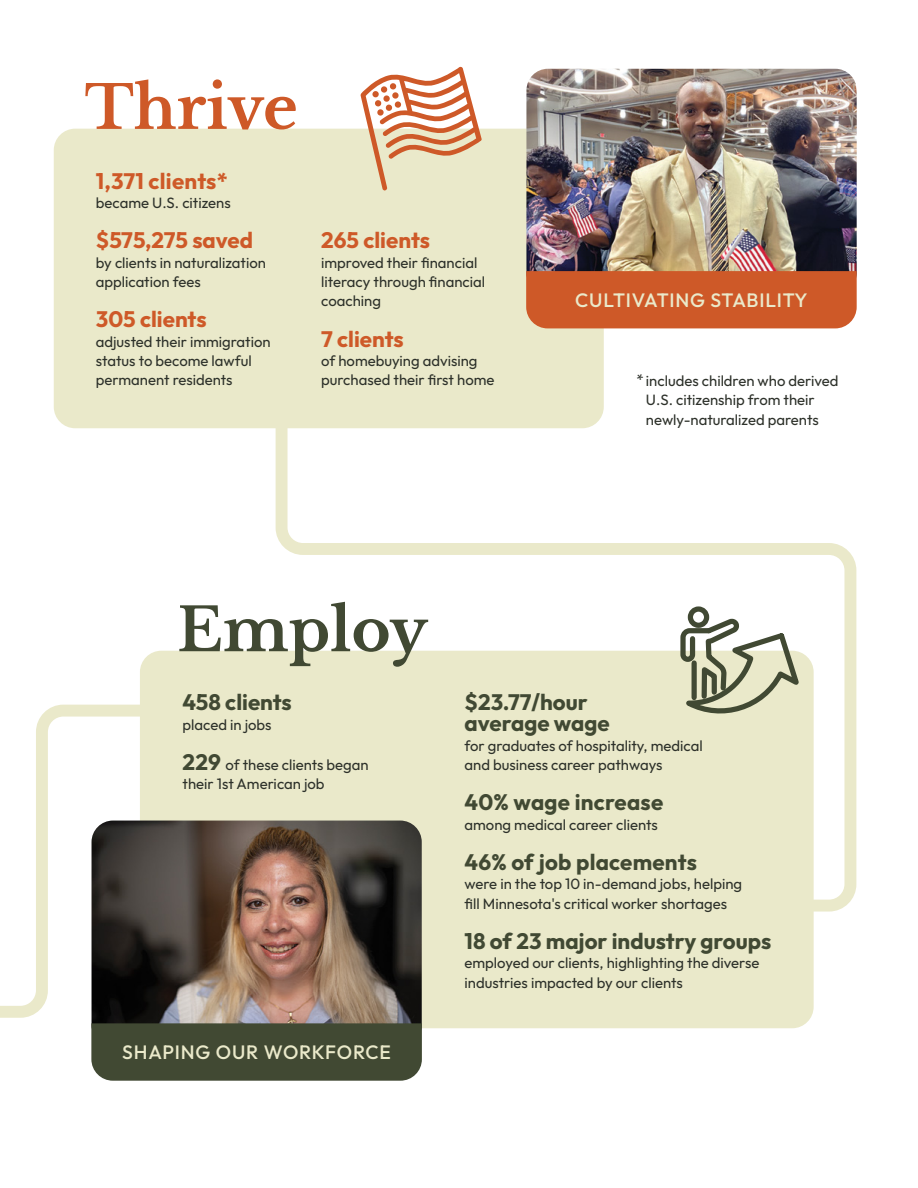
<style>
.page{position:relative;width:918px;height:1188px;background:#fff}
.page>*{position:absolute;margin:0;border:0;box-sizing:border-box;transform-origin:0 0}
.t1{font:700 59.55px "Libre Baskerville";color:#414933}
.t2{font:700 59.55px "Libre Baskerville";color:#ce5928}
.t3{font:700 22.35px/20.9px "Outfit";color:#414933}
.t4{font:700 22.35px "Outfit";color:#ce5928}
.t5{font:500 19.35px "Outfit";letter-spacing:.04em;color:#eae9ca}
.t6{font:14.85px/19.4px "Outfit";color:#2d312a}
.s1{font-weight:700;font-size:22.35px;color:#414933}
</style>
<div class="page">
<svg style="left:270px;top:411px;width:587px;height:501px"></svg>
<svg style="left:0;top:704px;width:140px;height:319px"></svg>
<div style="left:140px;top:651px;width:674px;height:377px;background:#eae9ca;border-radius:21px"></div>
<div style="left:54px;top:129px;width:550px;height:299px;background:#eae9ca;border-radius:21px"></div>
<svg style="left:361px;top:67px;width:121px;height:123px"></svg>
<div style="left:688px;top:606px;width:21px;height:22px;border:5px solid #414933;border-radius:50%"></div>
<svg style="left:667px;top:614px;width:138px;height:100px"></svg>
<img style="left:92px;top:821px;width:330px;height:202px">
<div style="left:91px;top:1023px;width:331px;height:58px;background:#414933"></div>
<img style="left:526px;top:69px;width:331px;height:202px">
<div style="left:526px;top:271px;width:331px;height:57px;background:#ce5928"></div>
<h1 class="t2" style="left:85px;top:71px;width:215px">Thrive</h1>
<h2 class="t4" style="left:96px;top:166px;width:133px">1,371 clients*</h2>
<p class="t6" style="left:96px;top:194px;width:136px">became U.S. citizens</p>
<h2 class="t4" style="left:96px;top:226px;width:159px">$575,275 saved</h2>
<p class="t6" style="left:96px;top:253px;width:172px">by clients in naturalization application fees</p>
<h2 class="t4" style="left:96px;top:305px;width:112px">305 clients</h2>
<p class="t6" style="left:96px;top:332px;width:176px">adjusted their immigration status to become lawful permanent residents</p>
<h2 class="t4" style="left:321px;top:226px;width:110px">265 clients</h2>
<p class="t6" style="left:321px;top:253px;width:165px">improved their financial literacy through financial coaching</p>
<h2 class="t4" style="left:321px;top:324px;width:84px">7 clients</h2>
<p class="t6" style="left:321px;top:352px;width:175px">of homebuying advising purchased their first home</p>
<h1 class="t1" style="left:177px;top:593px;width:252px">Employ</h1>
<h3 class="t5" style="left:575px;top:287px;width:234px">CULTIVATING STABILITY</h3>
<p class="t6" style="left:646px;top:372px;width:194px;text-indent:-10px">*includes children who derived<br>U.S. citizenship from their newly-naturalized parents</p>
<h2 class="t3" style="left:183px;top:693px;width:111px">458 clients</h2>
<p class="t6" style="left:183px;top:715px;width:91px">placed in jobs</p>
<p class="t6" style="left:183px;top:756px;width:188px"><span class="s1">229</span> of these clients began their 1st American job</p>
<h3 class="t5" style="left:122px;top:1040px;width:270px">SHAPING OUR WORKFORCE</h3>
<h2 class="t3" style="left:465px;top:693px;width:147px">$23.77/hour average wage</h2>
<p class="t6" style="left:465px;top:736px;width:240px">for graduates of hospitality, medical and business career pathways</p>
<h2 class="t3" style="left:465px;top:793px;width:200px">40% wage increase</h2>
<p class="t6" style="left:465px;top:815px;width:195px">among medical career clients</p>
<h2 class="t3" style="left:465px;top:853px;width:234px">46% of job placements</h2>
<p class="t6" style="left:465px;top:875px;width:279px">were in the top 10 in-demand jobs, helping fill Minnesota's critical worker shortages</p>
<h2 class="t3" style="left:465px;top:932px;width:308px">18 of 23 major industry groups</h2>
<p class="t6" style="left:465px;top:954px;width:296px">employed our clients, highlighting the diverse industries impacted by our clients</p>
</div>
